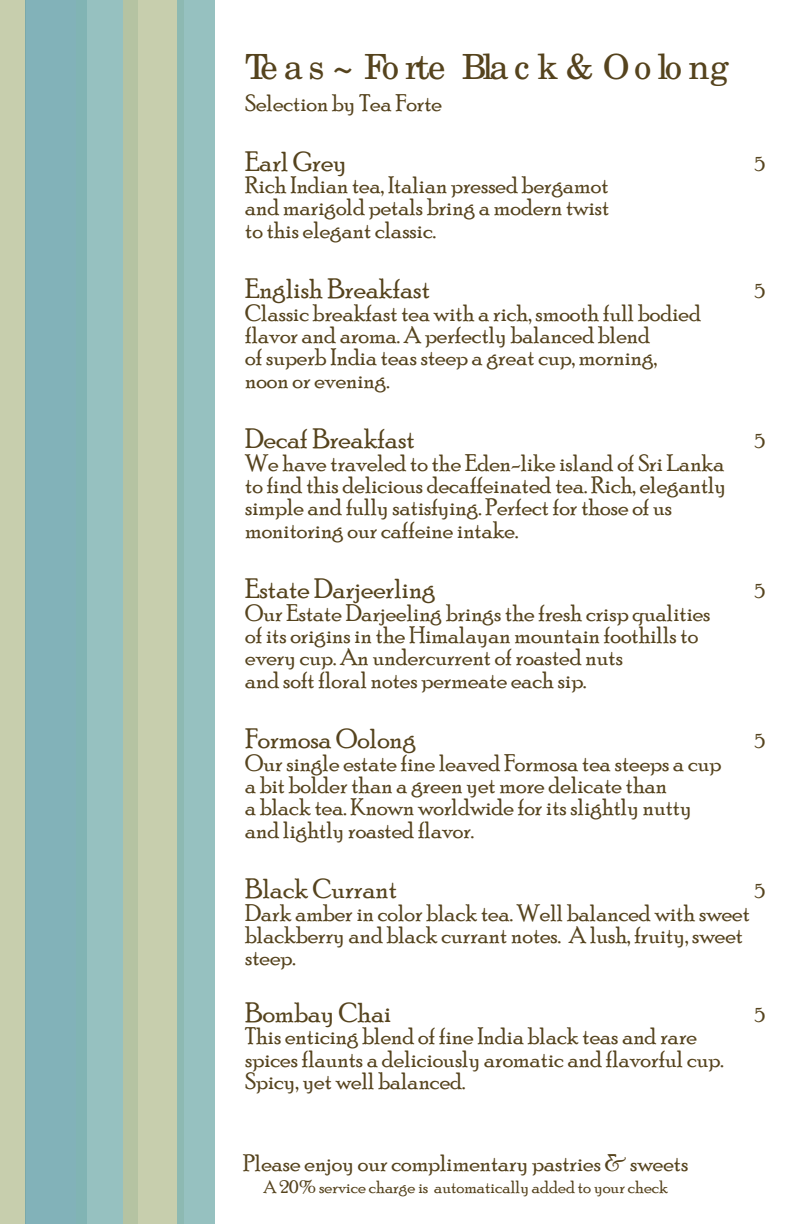
<style>
.page{position:relative;width:792px;height:1224px;background:#fff}
.page>*{position:absolute;margin:0;border:0;box-sizing:border-box;transform-origin:0 0}
.t1{font:34.6px "New Century Schlbk";letter-spacing:.075em;color:#55431d}
.t2{font:28px "Poor Richard";color:#55431d}
.t3{font:24px/22.4px "Poor Richard";color:#55431d}
.t4{font:20px "Poor Richard";color:#55431d}
.t5{font:18px "Poor Richard";color:#55431d}
</style>
<div class="page">
<div style="left:0;top:0;width:26px;height:1224px;background:#c7cead"></div>
<div style="left:26px;top:0;width:61px;height:1224px;background:#82b2b9"></div>
<div style="left:87px;top:0;width:36px;height:1224px;background:#96c1c0"></div>
<div style="left:123px;top:0;width:61px;height:1224px;background:linear-gradient(to bottom,#c2cbaa,#c2cbaa)"></div>
<div style="left:177px;top:0;width:38px;height:1224px;background:linear-gradient(to right,#91bcb7,#98c3c3)"></div>
<h1 class="t1" style="left:245px;top:53px;width:485px">Teas ~ Forte Black &amp; Oolong</h1>
<p class="t3" style="left:245px;top:92px;width:198px">Selection by Tea Forte</p>
<p class="t2" style="left:245px;top:148px;width:103px">Earl Grey</p>
<p class="t4" style="left:755px;top:155px;width:12px">5</p>
<p class="t3" style="left:245px;top:175px;width:366px;text-align:justify">Rich Indian tea, Italian pressed bergamot and marigold petals bring a modern twist to this elegant classic.</p>
<p class="t2" style="left:245px;top:276px;width:186px">English Breakfast</p>
<p class="t4" style="left:755px;top:282px;width:12px">5</p>
<p class="t3" style="left:245px;top:302px;width:457px">Classic breakfast tea with a rich, smooth full bodied flavor and aroma. A perfectly balanced blend<br>of superb India teas steep a great cup, morning, noon or evening.</p>
<p class="t2" style="left:245px;top:426px;width:171px">Decaf Breakfast</p>
<p class="t4" style="left:755px;top:432px;width:12px">5</p>
<p class="t3" style="left:245px;top:452px;width:483px">We have traveled to the Eden-like island of Sri Lanka to find this delicious decaffeinated tea. Rich, elegantly simple and fully satisfying. Perfect for those of us monitoring our caffeine intake.</p>
<p class="t2" style="left:245px;top:576px;width:192px">Estate Darjeerling</p>
<p class="t4" style="left:755px;top:582px;width:12px">5</p>
<p class="t3" style="left:245px;top:602px;width:467px">Our Estate Darjeeling brings the fresh crisp qualities of its origins in the Himalayan mountain foothills to every cup. An undercurrent of roasted nuts<br>and soft floral notes permeate each sip.</p>
<p class="t2" style="left:245px;top:726px;width:172px">Formosa Oolong</p>
<p class="t4" style="left:755px;top:732px;width:12px">5</p>
<p class="t3" style="left:245px;top:752px;width:478px">Our single estate fine leaved Formosa tea steeps a cup a bit bolder than a green yet more delicate than<br>a black tea. Known worldwide for its slightly nutty and lightly roasted flavor.</p>
<p class="t2" style="left:245px;top:876px;width:153px">Black Currant</p>
<p class="t4" style="left:755px;top:882px;width:12px">5</p>
<p class="t3" style="left:245px;top:902px;width:506px">Dark amber in color black tea. Well balanced with sweet blackberry and black currant notes. A lush, fruity, sweet steep.</p>
<p class="t2" style="left:245px;top:1000px;width:148px">Bombay Chai</p>
<p class="t4" style="left:755px;top:1006px;width:12px">5</p>
<p class="t3" style="left:245px;top:1026px;width:480px">This enticing blend of fine India black teas and rare spices flaunts a deliciously aromatic and flavorful cup.<br>Spicy, yet well balanced.</p>
<p class="t3" style="left:243px;top:1152px;width:447px">Please enjoy our complimentary pastries &amp; sweets</p>
<p class="t5" style="left:264px;top:1179px;width:406px">A 20% service charge is automatically added to your check</p>
</div>
